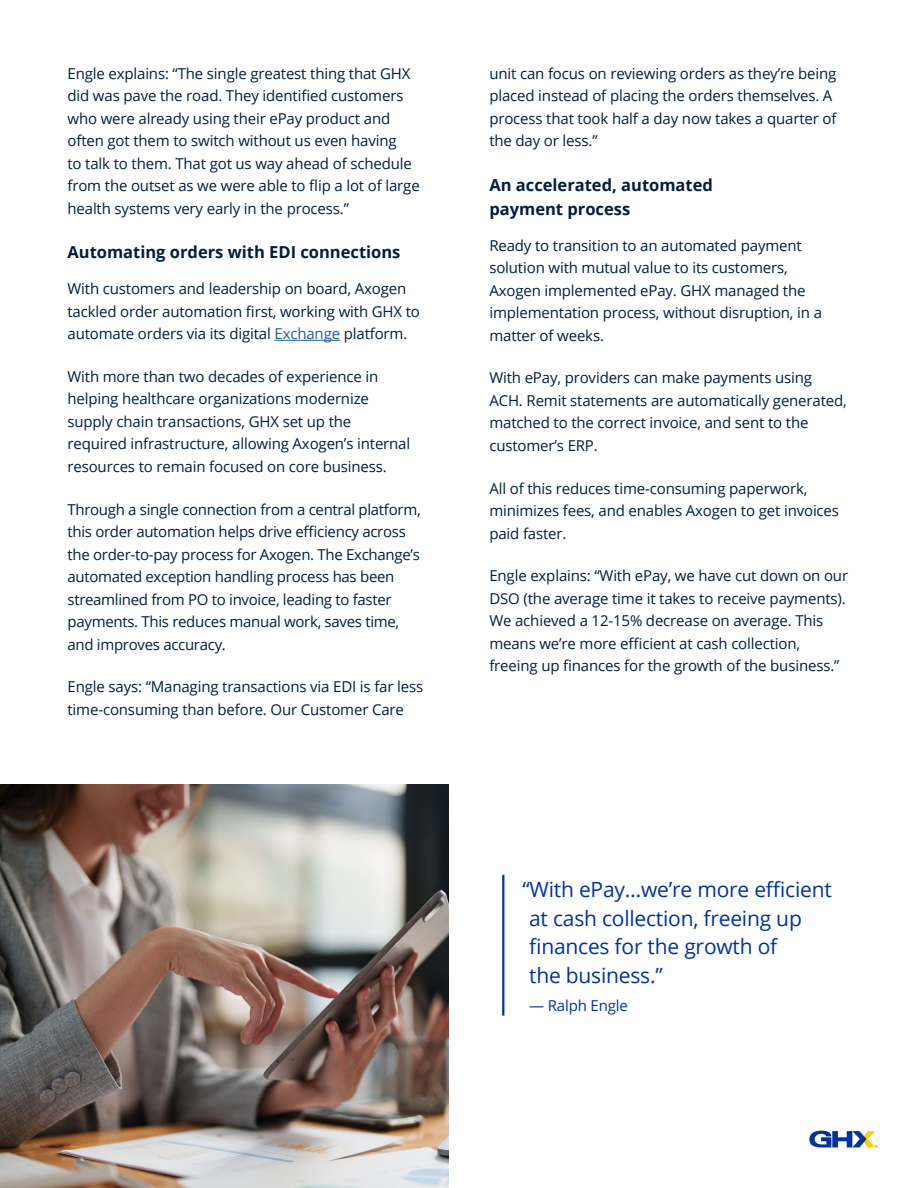
<style>
.page{position:relative;width:918px;height:1188px;background:#fff}
.page>*{position:absolute;margin:0;border:0;box-sizing:border-box;transform-origin:0 0}
.t1{font:21px/28.5px "Open Sans";letter-spacing:-.01em;color:#0033a1}
.t2{font:700 16.5px/24px "Open Sans";color:#011e41}
.t3{font:15px/22.5px "Open Sans";letter-spacing:-.01em;color:#011e41}
.t4{font:15px "Open Sans";letter-spacing:-.01em;color:#0033a1}
.s1{color:#215e9e}
</style>
<div class="page">
<hr style="left:274px;top:340px;width:66px;height:1px;background:#215e9e">
<img style="left:0;top:784px;width:448px;height:404px">
<hr style="left:502px;top:875px;width:2px;height:141px;background:#0033a1">
<svg style="left:809px;top:1131px;width:68px;height:16px"></svg>
<p class="t3" style="left:68px;top:62px;width:354px">Engle explains: “The single greatest thing that GHX did was pave the road. They identified customers who were already using their ePay product and often got them to switch without us even having<br>to talk to them. That got us way ahead of schedule from the outset as we were able to flip a lot of large health systems very early in the process.”</p>
<p class="t2" style="left:68px;top:240px;width:335px">Automating orders with EDI connections</p>
<p class="t3" style="left:68px;top:277px;width:354px">With customers and leadership on board, Axogen tackled order automation first, working with GHX to automate orders via its digital <span class="s1">Exchange</span> platform.</p>
<p class="t3" style="left:68px;top:365px;width:344px">With more than two decades of experience in helping healthcare organizations modernize supply chain transactions, GHX set up the required infrastructure, allowing Axogen’s internal resources to remain focused on core business.</p>
<p class="t3" style="left:68px;top:498px;width:355px">Through a single connection from a central platform, this order automation helps drive efficiency across the order-to-pay process for Axogen. The Exchange’s automated exception handling process has been streamlined from PO to invoice, leading to faster payments. This reduces manual work, saves time, and improves accuracy.</p>
<p class="t3" style="left:68px;top:675px;width:357px">Engle says: “Managing transactions via EDI is far less time-consuming than before. Our Customer Care</p>
<p class="t3" style="left:489px;top:62px;width:349px">unit can focus on reviewing orders as they’re being placed instead of placing the orders themselves. A process that took half a day now takes a quarter of the day or less.”</p>
<p class="t2" style="left:489px;top:172px;width:225px">An accelerated, automated payment process</p>
<p class="t3" style="left:489px;top:234px;width:334px">Ready to transition to an automated payment solution with mutual value to its customers, Axogen implemented ePay. GHX managed the implementation process, without disruption, in a matter of weeks.</p>
<p class="t3" style="left:489px;top:366px;width:359px">With ePay, providers can make payments using ACH. Remit statements are automatically generated, matched to the correct invoice, and sent to the customer’s ERP.</p>
<p class="t3" style="left:489px;top:477px;width:351px">All of this reduces time-consuming paperwork, minimizes fees, and enables Axogen to get invoices paid faster.</p>
<p class="t3" style="left:489px;top:564px;width:360px">Engle explains: “With ePay, we have cut down on our DSO (the average time it takes to receive payments).<br>We achieved a 12-15% decrease on average. This means we’re more efficient at cash collection, freeing up finances for the growth of the business.”</p>
<h1 class="t1" style="left:529px;top:875px;width:304px;text-indent:-7px">“With ePay…we’re more efficient at cash collection, freeing up finances for the growth of<br>the business.”</h1>
<p class="t4" style="left:529px;top:996px;width:100px">— Ralph Engle</p>
</div>
